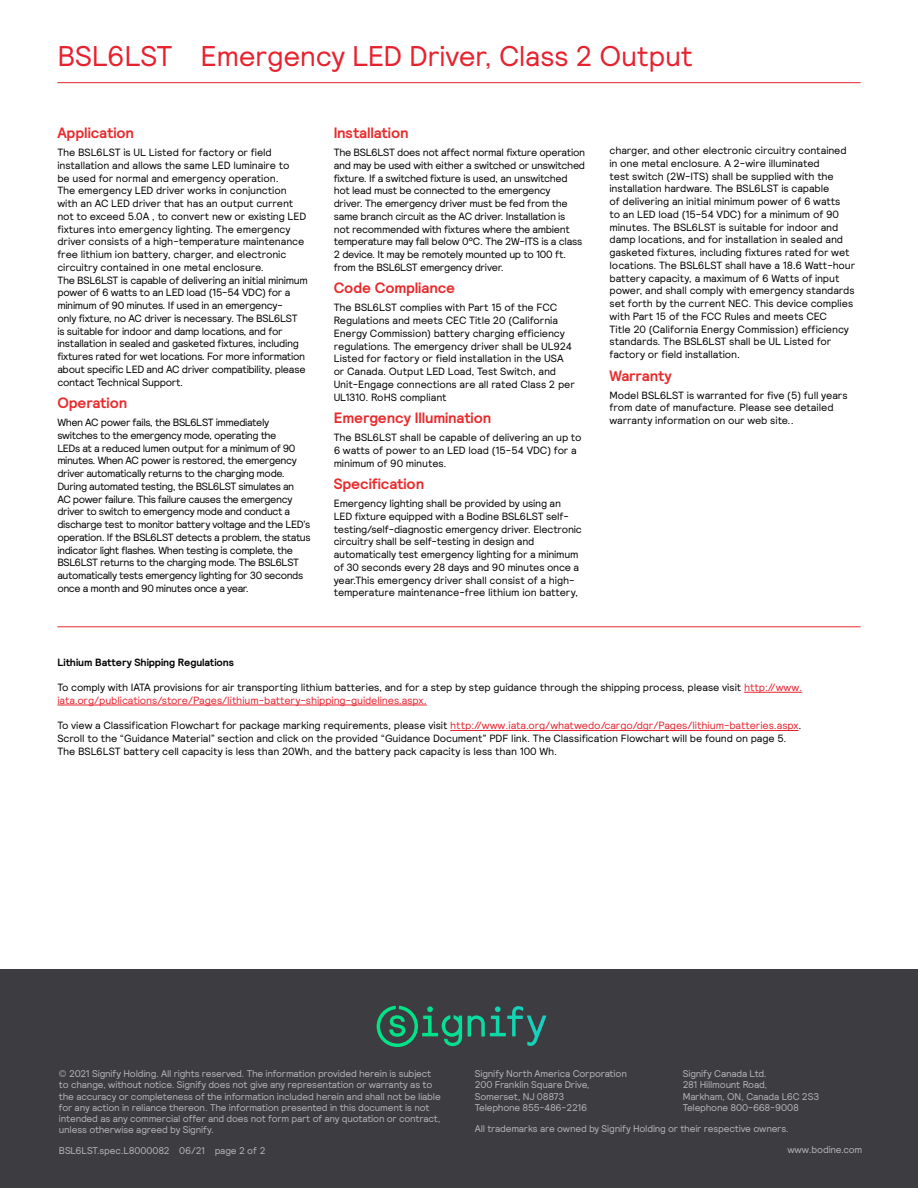
<style>
.page{position:relative;width:918px;height:1188px;background:#fff}
.page>*{position:absolute;margin:0;border:0;box-sizing:border-box;transform-origin:0 0}
.t1{font:28.5px "Signify Relative";letter-spacing:-.015em;color:#e6222f}
.t2{font:700 15px "Signify Relative";letter-spacing:-.005em;color:#e82c2e}
.t3{font:10.5px/12.8px "Signify Relative";letter-spacing:-.015em;color:#000}
.t4{font:10.5px/12.8px "Signify Relative";letter-spacing:-.04em;color:#000}
.t5{font:700 10.5px "Signify Relative";letter-spacing:-.01em;color:#000}
.t6{font:9.75px/11.2px "Signify Relative";letter-spacing:-.02em;color:#b4b4b9}
.s1{color:#e6222f}
</style>
<div class="page">
<hr style="left:57px;top:626px;width:804px;height:1px;background:#e82c2e">
<hr style="left:744px;top:692px;width:58px;height:1px;background:#e6222f">
<hr style="left:57px;top:705px;width:370px;height:1px;background:#e6222f">
<hr style="left:450px;top:730px;width:349px;height:1px;background:#e6222f">
<hr style="left:57px;top:82px;width:804px;height:1px;background:#e6222f">
<div style="left:0;top:970px;width:918px;height:218px;background:#3c3c41"></div>
<svg style="left:377px;top:1006px;width:166px;height:41px"></svg>
<h1 class="t1" style="left:57px;top:37px;width:637px">BSL6LST Emergency LED Driver, Class 2 Output</h1>
<h2 class="t2" style="left:57px;top:123px;width:78px">Application</h2>
<p class="t3" style="left:57px;top:146px;width:252px">The BSL6LST is UL Listed for factory or field installation and allows the same LED luminaire to<br>be used for normal and emergency operation.<br>The emergency LED driver works in conjunction with an AC LED driver that has an output current not to exceed 5.0A , to convert new or existing LED fixtures into emergency lighting. The emergency driver consists of a high-temperature maintenance free lithium ion battery, charger, and electronic circuitry contained in one metal enclosure.<br>The BSL6LST is capable of delivering an initial minimum power of 6 watts to an LED load (15-54 VDC) for a minimum of 90 minutes. If used in an emergency-<br>only fixture, no AC driver is necessary. The BSL6LST<br>is suitable for indoor and damp locations, and for installation in sealed and gasketed fixtures, including fixtures rated for wet locations. For more information about specific LED and AC driver compatibility, please contact Technical Support.</p>
<h2 class="t2" style="left:57px;top:393px;width:71px">Operation</h2>
<p class="t4" style="left:57px;top:416px;width:255px">When AC power fails, the BSL6LST immediately switches to the emergency mode, operating the<br>LEDs at a reduced lumen output for a minimum of 90 minutes. When AC power is restored, the emergency driver automatically returns to the charging mode.<br>During automated testing, the BSL6LST simulates an<br>AC power failure. This failure causes the emergency driver to switch to emergency mode and conduct a discharge test to monitor battery voltage and the LED’s operation. If the BSL6LST detects a problem, the status indicator light flashes. When testing is complete, the BSL6LST returns to the charging mode. The BSL6LST automatically tests emergency lighting for 30 seconds once a month and 90 minutes once a year.</p>
<h2 class="t2" style="left:334px;top:123px;width:76px">Installation</h2>
<p class="t3" style="left:334px;top:146px;width:253px">The BSL6LST does not affect normal fixture operation and may be used with either a switched or unswitched fixture. If a switched fixture is used, an unswitched hot lead must be connected to the emergency<br>driver. The emergency driver must be fed from the same branch circuit as the AC driver. Installation is<br>not recommended with fixtures where the ambient temperature may fall below 0°C. The 2W-ITS is a class 2 device. It may be remotely mounted up to 100 ft. from the BSL6LST emergency driver.</p>
<h2 class="t2" style="left:334px;top:278px;width:123px">Code Compliance</h2>
<p class="t3" style="left:334px;top:301px;width:243px">The BSL6LST complies with Part 15 of the FCC Regulations and meets CEC Title 20 (California Energy Commission) battery charging efficiency regulations. The emergency driver shall be UL924<br>Listed for factory or field installation in the USA or Canada. Output LED Load, Test Switch, and Unit-Engage connections are all rated Class 2 per UL1310. RoHS compliant</p>
<h2 class="t2" style="left:334px;top:408px;width:159px">Emergency Illumination</h2>
<p class="t3" style="left:334px;top:431px;width:249px">The BSL6LST shall be capable of delivering an up to<br>6 watts of power to an LED load (15-54 VDC) for a minimum of 90 minutes.</p>
<h2 class="t2" style="left:334px;top:474px;width:92px">Specification</h2>
<p class="t3" style="left:334px;top:497px;width:250px">Emergency lighting shall be provided by using an LED fixture equipped with a Bodine BSL6LST self&shy;testing/self-diagnostic emergency driver. Electronic circuitry shall be self-testing in design and automatically test emergency lighting for a minimum of 30 seconds every 28 days and 90 minutes once a year.This emergency driver shall consist of a high&shy;temperature maintenance-free lithium ion battery,</p>
<p class="t3" style="left:610px;top:144px;width:247px">charger, and other electronic circuitry contained in one metal enclosure. A 2-wire illuminated<br>test switch (2W-ITS) shall be supplied with the installation hardware. The BSL6LST is capable<br>of delivering an initial minimum power of 6 watts<br>to an LED load (15-54 VDC) for a minimum of 90 minutes. The BSL6LST is suitable for indoor and damp locations, and for installation in sealed and gasketed fixtures, including fixtures rated for wet locations. The BSL6LST shall have a 18.6 Watt-hour battery capacity, a maximum of 6 Watts of input power, and shall comply with emergency standards set forth by the current NEC. This device complies with Part 15 of the FCC Rules and meets CEC<br>Title 20 (California Energy Commission) efficiency standards. The BSL6LST shall be UL Listed for factory or field installation.</p>
<h2 class="t2" style="left:610px;top:366px;width:64px">Warranty</h2>
<p class="t3" style="left:610px;top:388px;width:240px">Model BSL6LST is warranted for five (5) full years from date of manufacture. Please see detailed warranty information on our web site..</p>
<p class="t5" style="left:57px;top:655px;width:178px">Lithium Battery Shipping Regulations</p>
<p class="t3" style="left:57px;top:681px;width:746px">To comply with IATA provisions for air transporting lithium batteries, and for a step by step guidance through the shipping process, please visit <span class="s1">http://www. iata.org/publications/store/Pages/lithium-battery-shipping-guidelines.aspx.</span></p>
<p class="t3" style="left:57px;top:719px;width:746px">To view a Classification Flowchart for package marking requirements, please visit <span class="s1">http://www.iata.org/whatwedo/cargo/dgr/Pages/lithium-batteries.aspx</span>.<br>Scroll to the “Guidance Material” section and click on the provided “Guidance Document” PDF link. The Classification Flowchart will be found on page 5.<br>The BSL6LST battery cell capacity is less than 20Wh, and the battery pack capacity is less than 100 Wh.</p>
<p class="t6" style="left:59px;top:1068px;width:383px">© 2021 Signify Holding. All rights reserved. The information provided herein is subject to change, without notice. Signify does not give any representation or warranty as to the accuracy or completeness of the information included herein and shall not be liable for any action in reliance thereon. The information presented in this document is not intended as any commercial offer and does not form part of any quotation or contract, unless otherwise agreed by Signify.</p>
<p class="t6" style="left:59px;top:1145px;width:208px">BSL6LST.spec.L8000082 06/21 page 2 of 2</p>
<p class="t6" style="left:475px;top:1068px;width:154px">Signify North America Corporation<br>200 Franklin Square Drive,<br>Somerset, NJ 08873<br>Telephone 855-486-2216</p>
<p class="t6" style="left:683px;top:1068px;width:138px">Signify Canada Ltd.<br>281 Hillmount Road,<br>Markham, ON, Canada L6C 2S3<br>Telephone 800-668-9008</p>
<p class="t6" style="left:787px;top:1118px;width:76px;line-height:21px;text-indent:-312px">All trademarks are owned by Signify Holding or their respective owners. www.bodine.com</p>
</div>
